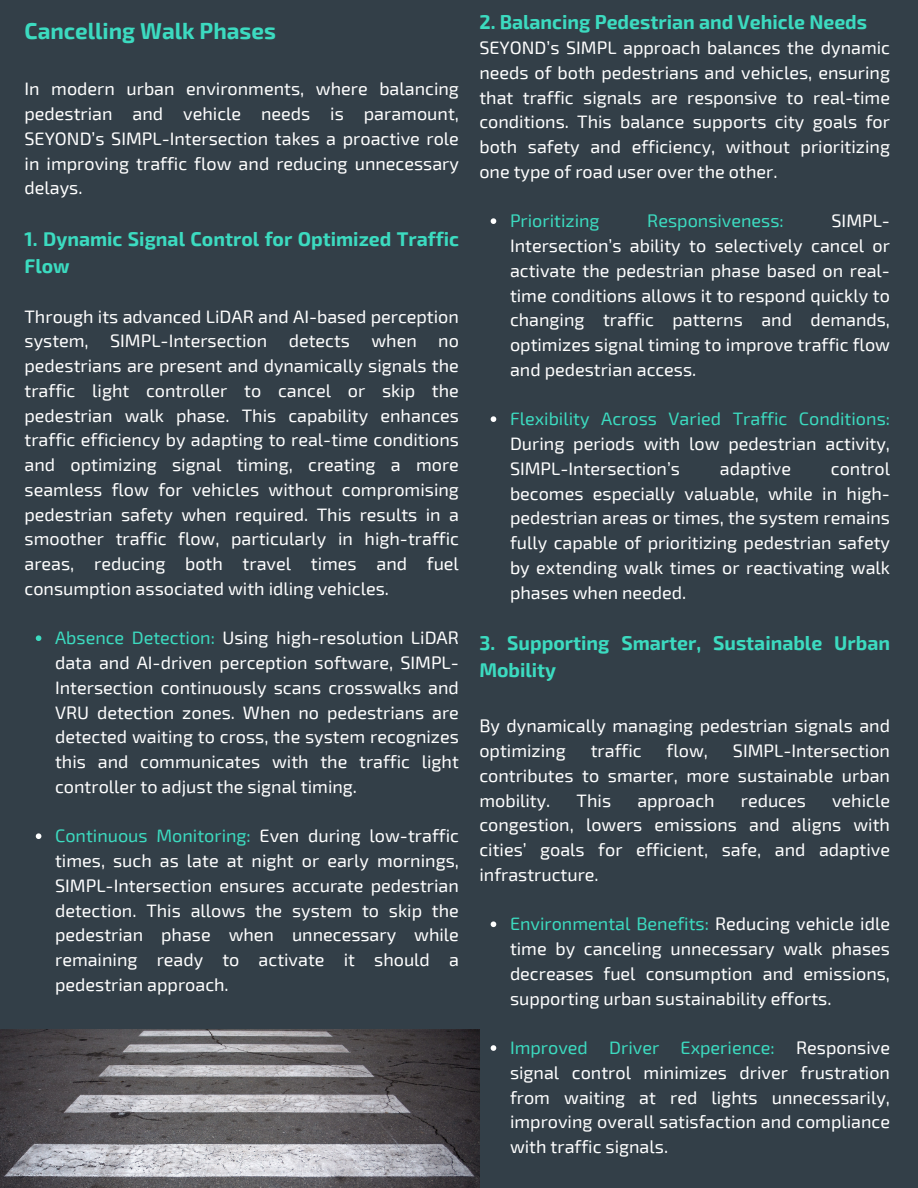
<style>
.page{position:relative;width:918px;height:1188px;background:#333f48}
.page>*{position:absolute;margin:0;border:0;box-sizing:border-box;transform-origin:0 0}
.t1{font:700 22.5px "Exo 2";color:#3cdbc0}
.t2{font:700 19.5px/27px "Exo 2";color:#3cdbc0}
.t3{font:18px/24.8px "Exo 2";color:#fff;text-align:justify}
.t4{font:18px "Exo 2";color:#3cdbc0}
.s1{color:#3cdbc0}
</style>
<div class="page">
<img style="left:0;top:1030px;width:479px;height:158px">
<svg style="left:36px;top:635px;width:5px;height:6px"></svg>
<svg style="left:36px;top:833px;width:5px;height:6px"></svg>
<svg style="left:491px;top:218px;width:5px;height:6px"></svg>
<svg style="left:491px;top:416px;width:5px;height:6px"></svg>
<svg style="left:491px;top:921px;width:5px;height:6px"></svg>
<svg style="left:491px;top:1045px;width:5px;height:6px"></svg>
<p class="t1" style="left:25px;top:16px;width:253px">Cancelling Walk Phases</p>
<p class="t3" style="left:25px;top:76px;width:436px">In modern urban environments, where balancing pedestrian and vehicle needs is paramount, SEYOND’s SIMPL-Intersection takes a proactive role in improving traffic flow and reducing unnecessary delays.</p>
<p class="t2" style="left:25px;top:225px;width:436px">1. Dynamic Signal Control for Optimized Traffic<br>Flow</p>
<h2 class="t3" style="left:25px;top:303px;width:436px">Through its advanced LiDAR and AI-based perception system, SIMPL-Intersection detects when no pedestrians are present and dynamically signals the traffic light controller to cancel or skip the pedestrian walk phase. This capability enhances traffic efficiency by adapting to real-time conditions and optimizing signal timing, creating a more seamless flow for vehicles without compromising pedestrian safety when required. This results in a smoother traffic flow, particularly in high-traffic areas, reducing both travel times and fuel consumption associated with idling vehicles.</h2>
<p class="t3" style="left:55px;top:625px;width:405px"><span class="s1">Absence Detection:</span> Using high-resolution LiDAR data and AI-driven perception software, SIMPL-Intersection continuously scans crosswalks and VRU detection zones. When no pedestrians are detected waiting to cross, the system recognizes this and communicates with the traffic light controller to adjust the signal timing.</p>
<p class="t3" style="left:55px;top:823px;width:405px"><span class="s1">Continuous Monitoring:</span> Even during low-traffic times, such as late at night or early mornings, SIMPL-Intersection ensures accurate pedestrian detection. This allows the system to skip the pedestrian phase when unnecessary while remaining ready to activate it should a pedestrian approach.</p>
<p class="t2" style="left:479px;top:8px;width:389px">2. Balancing Pedestrian and Vehicle Needs</p>
<h1 class="t3" style="left:479px;top:35px;width:412px">SEYOND’s SIMPL approach balances the dynamic needs of both pedestrians and vehicles, ensuring that traffic signals are responsive to real-time conditions. This balance supports city goals for both safety and efficiency, without prioritizing one type of road user over the other.</h1>
<p class="t4" style="left:510px;top:209px;width:91px">Prioritizing</p>
<p class="t4" style="left:647px;top:209px;width:138px">Responsiveness:</p>
<p class="t3" style="left:510px;top:208px;width:382px;text-indent:322px">SIMPL-Intersection’s ability to selectively cancel or activate the pedestrian phase based on real&shy;time conditions allows it to respond quickly to changing traffic patterns and demands, optimizes signal timing to improve traffic flow and pedestrian access.</p>
<h2 class="t3" style="left:510px;top:406px;width:382px"><span class="s1">Flexibility Across Varied Traffic Conditions:<br></span>During periods with low pedestrian activity, SIMPL-Intersection’s</h2>
<h2 class="t3" style="left:510px;top:455px;width:382px;text-indent:321px">control becomes especially valuable, while in high&shy;pedestrian areas or times, the system remains fully capable of prioritizing pedestrian safety by extending walk times or reactivating walk phases when needed.</h2>
<p class="t2" style="left:479px;top:629px;width:412px">3. Supporting Smarter, Sustainable Urban<br>Mobility</p>
<p class="t3" style="left:479px;top:713px;width:412px">By dynamically managing pedestrian signals and optimizing</p>
<h2 class="t3" style="left:720px;top:455px;width:73px">adaptive</h2>
<p class="t3" style="left:591px;top:738px;width:52px">traffic</p>
<p class="t3" style="left:667px;top:738px;width:43px">flow,</p>
<p class="t3" style="left:479px;top:738px;width:412px;text-indent:254px">SIMPL-Intersection contributes to smarter, more sustainable urban mobility.</p>
<p class="t3" style="left:479px;top:787px;width:412px;text-indent:353px">vehicle congestion, lowers emissions and aligns with cities’ goals for efficient, safe, and adaptive infrastructure.</p>
<p class="t3" style="left:510px;top:911px;width:382px"><span class="s1">Environmental Benefits:</span> Reducing vehicle idle time by canceling unnecessary walk phases decreases fuel consumption and emissions, supporting urban sustainability efforts.</p>
<p class="t3" style="left:510px;top:1035px;width:382px"><span class="s1">Improved Driver Experience:</span> Responsive signal control minimizes driver frustration from waiting at red lights unnecessarily, improving overall satisfaction and compliance with traffic signals.</p>
<p class="t3" style="left:577px;top:787px;width:36px">This</p>
<p class="t3" style="left:637px;top:787px;width:79px">approach</p>
<p class="t3" style="left:741px;top:787px;width:67px">reduces</p>
</div>
